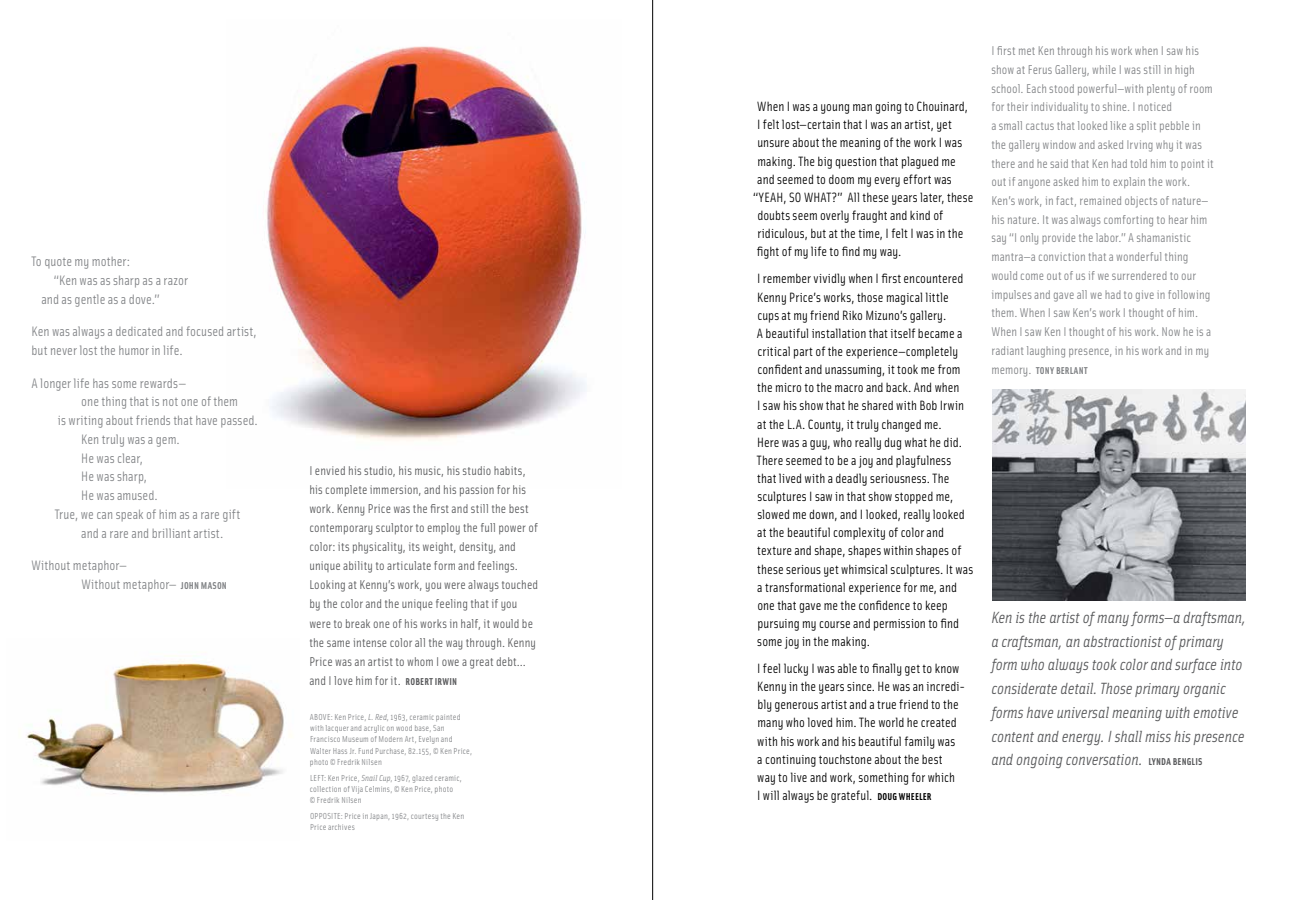
<style>
.page{position:relative;width:1305px;height:900px;background:#fff}
.page>*{position:absolute;margin:0;border:0;box-sizing:border-box;transform-origin:0 0}
.t1{font:italic 16.25px/23.8px "Solex";color:#58595b}
.t2{font:13.75px/18.8px "Solex";letter-spacing:.005em;color:#808285}
.t3{font:13.5px/18.1px "Solex";letter-spacing:.005em;color:#000}
.t4{font:12.75px/18.8px "Solex";letter-spacing:.01em;color:#808285}
.t5{font:12.75px/19.1px "Solex";letter-spacing:.01em;color:#58595b}
.t6{font:700 10px "Solex";letter-spacing:.03em;color:#808285}
.t7{font:8.75px/11.2px "Solex";letter-spacing:.025em;color:#808285}
.s1{font-weight:700;font-size:10px}
.s2{font-style:italic}
.s3{font-weight:400;font-size:12.75px}
.s4{font-weight:700;font-style:normal;font-size:10px}
</style>
<div class="page">
<img style="left:26px;top:659px;width:258px;height:135px">
<img style="left:266px;top:46px;width:321px;height:395px">
<img style="left:992px;top:389px;width:254px;height:211px">
<hr style="left:652px;top:0;width:1px;height:900px;background:#000">
<p class="t2" style="left:32px;top:252px;width:100px">To quote my mother:</p>
<p class="t2" style="left:54px;top:270px;width:136px">“Ken was as sharp as a razor</p>
<p class="t2" style="left:41px;top:289px;width:120px">and as gentle as a dove.”</p>
<p class="t2" style="left:32px;top:322px;width:227px">Ken was always a dedicated and focused artist, but never lost the humor in life.</p>
<p class="t2" style="left:32px;top:373px;width:156px">A longer life has some rewards—</p>
<p class="t2" style="left:81px;top:392px;width:158px">one thing that is not one of them</p>
<p class="t2" style="left:58px;top:410px;width:201px">is writing about friends that have passed.</p>
<p class="t2" style="left:81px;top:429px;width:100px">Ken truly was a gem.</p>
<p class="t2" style="left:81px;top:448px;width:63px">He was clear,</p>
<p class="t2" style="left:81px;top:467px;width:67px">He was sharp,</p>
<p class="t2" style="left:81px;top:485px;width:78px">He was amused.</p>
<p class="t2" style="left:55px;top:504px;width:187px">True, we can speak of him as a rare gift</p>
<p class="t2" style="left:81px;top:523px;width:144px">and a rare and brilliant artist.</p>
<p class="t2" style="left:81px;top:555px;width:147px;text-indent:-50px">Without metaphor—<br>Without metaphor— <span class="s1">JOHN MASON</span></p>
<p class="t5" style="left:309px;top:461px;width:230px">I envied his studio, his music, his studio habits, his complete immersion, and his passion for his work. Kenny Price was the first and still the best contemporary sculptor to employ the full power of color: its physicality, its weight, density, and unique ability to articulate form and feelings.<br>Looking at Kenny’s work, you were always touched by the color and the unique feeling that if you were to break one of his works in half, it would be the same intense color all the way through. Kenny Price was an artist to whom I owe a great debt . . . and I love him for it. <span class="s1">ROBERT IRWIN</span></p>
<p class="t7" style="left:310px;top:711px;width:164px">ABOVE: Ken Price, <span class="s2">L. Red</span>, 1963, ceramic painted with lacquer and acrylic on wood base, San Francisco Museum of Modern Art, Evelyn and Walter Hass Jr. Fund Purchase, 82.155, © Ken Price, photo © Fredrik Nilsen</p>
<p class="t7" style="left:310px;top:772px;width:154px">LEFT: Ken Price, <span class="s2">Snail Cup</span>, 1967, glazed ceramic, collection of Vija Celmins, © Ken Price, photo<br>© Fredrik Nilsen</p>
<p class="t7" style="left:310px;top:810px;width:156px">OPPOSITE: Price in Japan, 1962, courtesy the Ken<br>Price archives</p>
<p class="t3" style="left:757px;top:97px;width:212px">When I was a young man going to Chouinard,</p>
<p class="t3" style="left:757px;top:115px;width:196px">I felt lost—certain that I was an artist, yet</p>
<p class="t3" style="left:757px;top:133px;width:206px">unsure about the meaning of the work I was</p>
<p class="t3" style="left:758px;top:151px;width:200px">making. The big question that plagued me</p>
<p class="t3" style="left:757px;top:170px;width:196px">and seemed to doom my every effort was</p>
<p class="t3" style="left:753px;top:188px;width:222px">“YEAH, SO WHAT?” All these years later, these</p>
<p class="t3" style="left:757px;top:206px;width:187px">doubts seem overly fraught and kind of</p>
<p class="t3" style="left:757px;top:224px;width:207px">ridiculous, but at the time, I felt I was in the</p>
<p class="t3" style="left:757px;top:242px;width:146px">fight of my life to find my way.</p>
<p class="t3" style="left:757px;top:269px;width:218px">I remember vividly when I first encountered Kenny Price’s works, those magical little cups at my friend Riko Mizuno’s gallery.<br>A beautiful installation that itself became a critical part of the experience—completely confident and unassuming, it took me from the micro to the macro and back. And when<br>I saw his show that he shared with Bob Irwin at the L.A. County, it truly changed me.<br>Here was a guy, who really dug what he did.<br>There seemed to be a joy and playfulness that lived with a deadly seriousness. The sculptures I saw in that show stopped me, slowed me down, and I looked, really looked at the beautiful complexity of color and texture and shape, shapes within shapes of these serious yet whimsical sculptures. It was a transformational experience for me, and one that gave me the confidence to keep pursuing my course and permission to find some joy in the making.</p>
<p class="t3" style="left:757px;top:659px;width:210px">I feel lucky I was able to finally get to know Kenny in the years since. He was an incredi&shy;bly generous artist and a true friend to the many who loved him. The world he created with his work and his beautiful family was<br>a continuing touchstone about the best<br>way to live and work, something for which<br>I will always be grateful. <span class="s1">DOUG WHEELER</span></p>
<p class="t4" style="left:991px;top:41px;width:224px">I first met Ken through his work when I saw his show at Ferus Gallery, while I was still in high school. Each stood powerful—with plenty of room for their individuality to shine. I noticed<br>a small cactus that looked like a split pebble in the gallery window and asked Irving why it was there and he said that Ken had told him to point it out if anyone asked him to explain the work.<br>Ken’s work, in fact, remained objects of nature— his nature. It was always comforting to hear him say “I only provide the labor.” A shamanistic mantra—a conviction that a wonderful thing would come out of us if we surrendered to our impulses and gave all we had to give in following them. When I saw Ken’s work I thought of him.<br>When I saw Ken I thought of his work. Now he is a radiant laughing presence, in his work and in my</p>
<p class="t6" style="left:991px;top:364px;width:98px"><span class="s3">memory.</span> TONY BERLANT</p>
<p class="t1" style="left:991px;top:605px;width:256px">Ken is the artist of many forms—a draftsman, a craftsman, an abstractionist of primary form who always took color and surface into considerate detail. Those primary organic forms have universal meaning with emotive content and energy. I shall miss his presence and ongoing conversation. <span class="s4">LYNDA BENGLIS</span></p>
</div>
